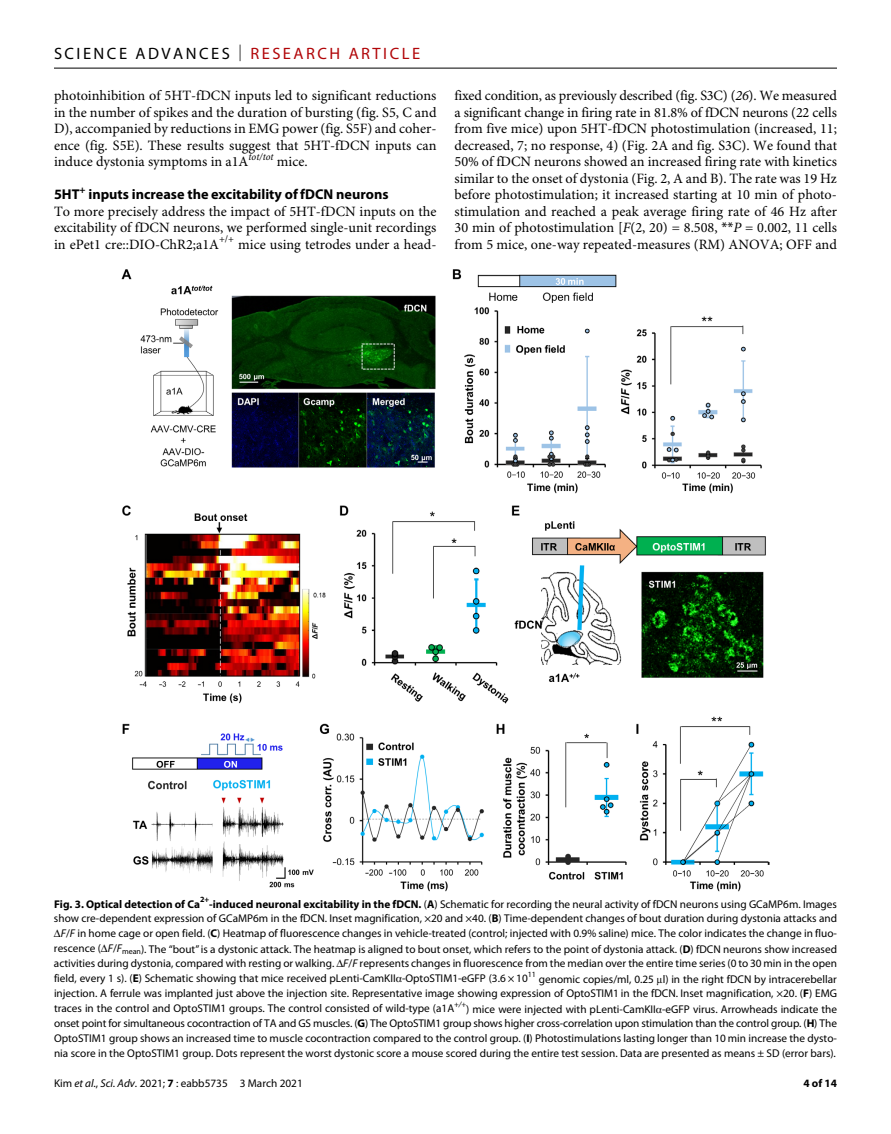
<style>
.page{position:relative;width:891px;height:1134px;background:#fff}
.page>*{position:absolute;margin:0;border:0;box-sizing:border-box;transform-origin:0 0}
.t1{font:16.5px "Myriad Pro";letter-spacing:.15em;color:#000}
.t2{font:14.25px/16.5px "Minion Pro";color:#000;text-align:justify}
.t3{font:700 14.25px "Myriad Pro";color:#000}
.t4{font:11.25px/15px "Myriad Pro";color:#000;text-align:right}
.t5{font:700 11.25px "Myriad Pro";color:#000}
.s1{font-weight:300}
.s2{color:#b10508}
.s3{font-style:italic}
.s4{font-family:"Myriad Pro"}
.s5{font-weight:700}
</style>
<div class="page">
<hr style="left:54px;top:68px;width:783px;height:1px;background:#000">
<img style="left:122px;top:269px;width:648px;height:622px">
<h1 class="t1" style="left:54px;top:40px;width:368px">SCIENCE ADVANCES <span class="s1">|</span> <span class="s2">RESEARCH ARTICLE</span></h1>
<p class="t2" style="left:54px;top:89px;width:384px">photoinhibition of 5HT-fDCN inputs led to significant reductions in the number of spikes and the duration of bursting (fig. S5, C and D), accompanied by reductions in EMG power (fig. S5F) and coher&shy;ence (fig. S5E). These results suggest that 5HT-fDCN inputs can induce dystonia symptoms in a1A<sup>tot/tot</sup> mice.</p>
<p class="t3" style="left:54px;top:183px;width:336px">5HT<sup>+</sup> inputs increase the excitability of fDCN neurons</p>
<p class="t2" style="left:54px;top:204px;width:384px">To more precisely address the impact of 5HT-fDCN inputs on the excitability of fDCN neurons, we performed single-unit recordings in ePet1 cre::DIO-ChR2;a1A<sup>+/+</sup> mice using tetrodes under a head-</p>
<p class="t2" style="left:454px;top:89px;width:384px">fixed condition, as previously described (fig. S3C) (<span class="s3">26</span>). We measured a significant change in firing rate in 81.8% of fDCN neurons (22 cells from five mice) upon 5HT-fDCN photostimulation (increased, 11; decreased, 7; no response, 4) (Fig. 2A and fig. S3C). We found that 50% of fDCN neurons showed an increased firing rate with kinetics similar to the onset of dystonia (Fig. 2, A and B). The rate was 19 Hz before photostimulation; it increased starting at 10 min of photo&shy;stimulation and reached a peak average firing rate of 46 Hz after 30 min of photostimulation [<span class="s3">F</span>(2, 20) = 8.508, <span class="s4">**</span><span class="s3">P</span> = 0.002, 11 cells from 5 mice, one-way repeated-measures (RM) ANOVA; OFF and</p>
<p class="t4" style="left:54px;top:896px;width:785px"><span class="s5">Fig. 3. Optical detection of Ca</span><sup>2+</sup><span class="s5">-induced neuronal excitability in the fDCN.</span> (<span class="s5">A</span>) Schematic for recording the neural activity of fDCN neurons using GCaMP6m. Images show cre-dependent expression of GCaMP6m in the fDCN. Inset magnification, ×20 and ×40. (<span class="s5">B</span>) Time-dependent changes of bout duration during dystonia attacks and <span class="s3">F</span>/<span class="s3">F</span> in home cage or open field. (<span class="s5">C</span>) Heatmap of fluorescence changes in vehicle-treated (control; injected with 0.9% saline) mice. The color indicates the change in fluo&shy;rescence ( <span class="s3">F</span>/<span class="s3">F</span><sub>mean</sub>). The “bout” is a dystonic attack. The heatmap is aligned to bout onset, which refers to the point of dystonia attack. (<span class="s5">D</span>) fDCN neurons show increased activities during dystonia, compared with resting or walking. <span class="s3">F</span>/<span class="s3">F</span> represents changes in fluorescence from the median over the entire time series (0 to 30 min in the open field, every 1 s). (<span class="s5">E</span>) Schematic showing that mice received pLenti-CamKII -OptoSTIM1-eGFP (3.6 × 10<sup>11</sup> genomic copies/ml, 0.25 l) in the right fDCN by intracerebellar injection. A ferrule was implanted just above the injection site. Representative image showing expression of OptoSTIM1 in the fDCN. Inset magnification, ×20. (<span class="s5">F</span>) EMG traces in the control and OptoSTIM1 groups. The control consisted of wild-type (a1A<sup>+/+</sup>) mice were injected with pLenti-CamKII -eGFP virus. Arrowheads indicate the onset point for simultaneous cocontraction of TA and GS muscles. (<span class="s5">G</span>) The OptoSTIM1 group shows higher cross-correlation upon stimulation than the control group. (<span class="s5">H</span>) The OptoSTIM1 group shows an increased time to muscle cocontraction compared to the control group. (<span class="s5">I</span>) Photostimulations lasting longer than 10 min increase the dysto&shy;nia score in the OptoSTIM1 group. Dots represent the worst dystonic score a mouse scored during the entire test session. Data are presented as means ± SD (error bars).</p>
<p class="t4" style="left:54px;top:1076px;width:250px">Kim <span class="s3">et al</span>., <span class="s3">Sci. Adv.</span> 2021; <span class="s5">7</span> : eabb5735 3 March 2021</p>
<p class="t5" style="left:803px;top:1074px;width:35px">4 of 14</p>
</div>
